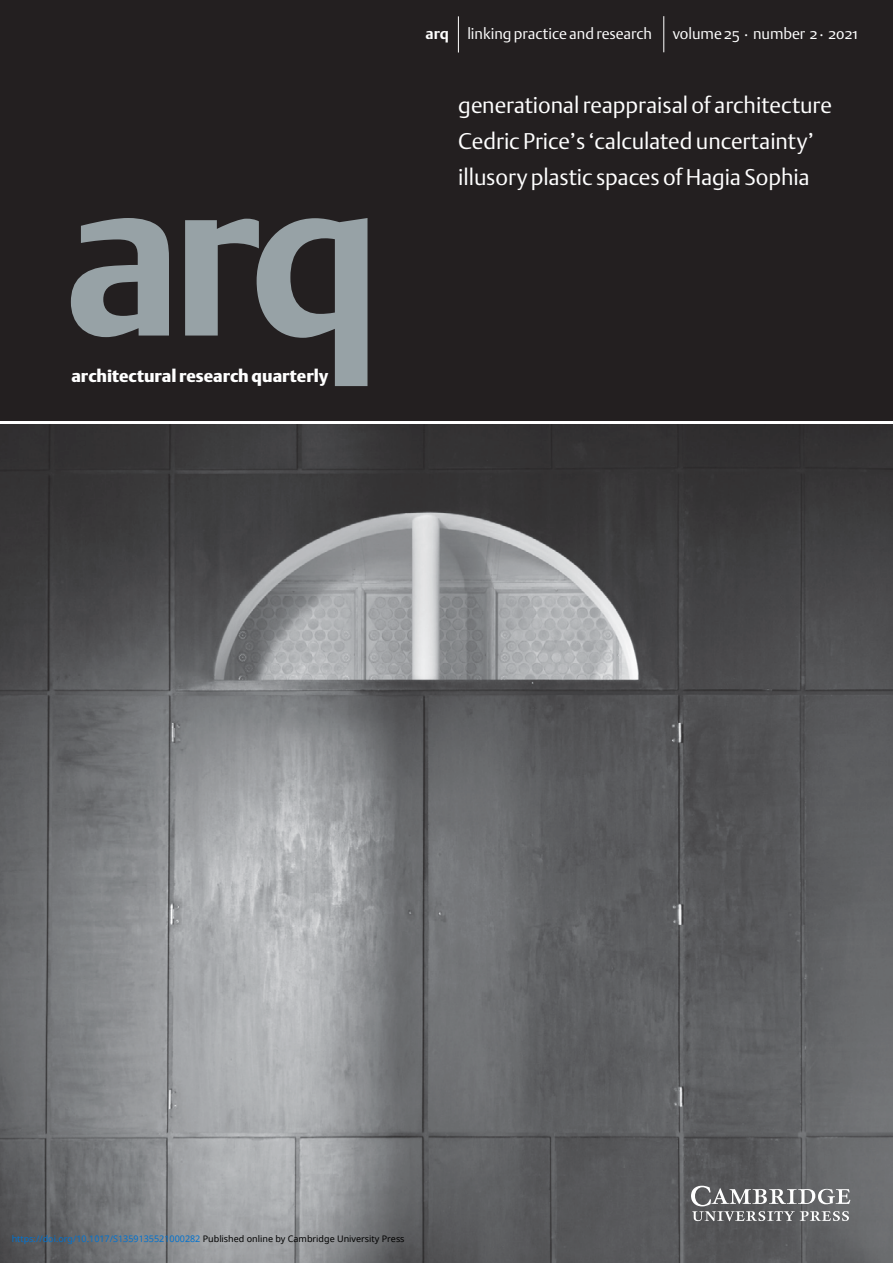
<style>
.page{position:relative;width:893px;height:1263px;background:#fff}
.page>*{position:absolute;margin:0;border:0;box-sizing:border-box;transform-origin:0 0}
.t1{font:700 223.5px "DTL Argo ST";color:#97a2a6}
.t2{font:22.5px/36px "DTL Argo ST Light";color:#fff}
.t3{font:17.25px "DTL Argo ST Black";color:#fff}
.t4{font:15.3px "DTL Argo ST Light";color:#fff}
.t5{font:9px "Noto Sans";color:#0172cf}
.s1{font-family:"DTL Argo ST";font-weight:700}
.s2{color:#000}
</style>
<div class="page">
<div style="left:0;top:0;width:893px;height:421px;background:#231f20"></div>
<img style="left:0;top:424px;width:893px;height:839px">
<hr style="left:663px;top:16px;width:1px;height:36px;background:#fff">
<hr style="left:458px;top:16px;width:1px;height:37px;background:#fff">
<svg style="left:691px;top:1186px;width:159px;height:35px;background:#838486"></svg>
<h1 class="t1" style="left:64px;top:124px;width:320px">arq</h1>
<p class="t3" style="left:71px;top:365px;width:258px">architectural research quarterly</p>
<p class="t4" style="left:426px;top:24px;width:228px"><span class="s1">arq</span> linking practice and research</p>
<p class="t4" style="left:673px;top:24px;width:187px">volume 25 . number 2 . 2021</p>
<p class="t2" style="left:458px;top:87px;width:375px">generational reappraisal of architecture<br>Cedric Price’s ‘calculated uncertainty’ illusory plastic spaces of Hagia Sophia</p>
<p class="t5" style="left:12px;top:1232px;width:394px">https://doi.org/10.1017/S1359135521000282 <span class="s2">Published online by Cambridge University Press</span></p>
</div>
